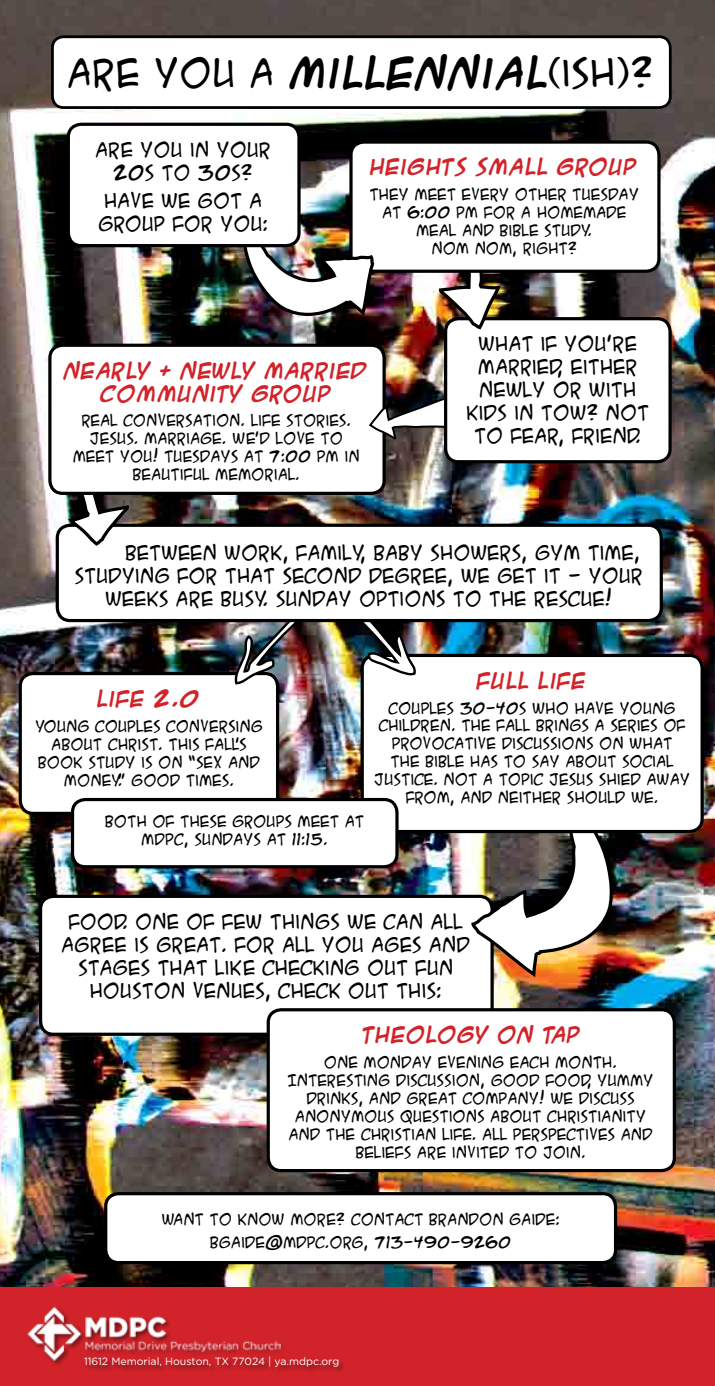
<style>
.page{position:relative;width:715px;height:1386px;background:#fff}
.page>*{position:absolute;margin:0;border:0;box-sizing:border-box;transform-origin:0 0}
.t1{font:37.1px "ACME Secret Agent";color:#000}
.t2{font:19.25px/23.1px "ACME Secret Agent";color:#000;text-align:center}
.t3{font:700 19.25px/23.1px "ACME Secret Agent";color:#d2232a;text-align:center}
.t4{font:15.05px/18px "ACME Secret Agent";color:#000;text-align:center}
.t5{font:10.5px "Gotham";color:#fff}
.s1{font-weight:700}
</style>
<div class="page">
<img style="left:0;top:0;width:714px;height:1288px">
<div style="left:52px;top:37px;width:617px;height:71px;background:#fff;border-radius:11px"></div>
<div style="left:51px;top:35px;width:620px;height:74px;border:3px solid #000;border-radius:11px"></div>
<div style="left:41px;top:896px;width:450px;height:138px;background:#fff;border-radius:13px"></div>
<div style="left:39px;top:895px;width:454px;height:141px;border:3px solid #000;border-radius:13px"></div>
<div style="left:268px;top:1010px;width:405px;height:161px;background:#fff;border-radius:13px"></div>
<div style="left:266px;top:1008px;width:409px;height:164px;border:3px solid #000;border-radius:13px"></div>
<img style="left:469px;top:833px;width:145px;height:147px">
<div style="left:20px;top:674px;width:257px;height:139px;background:#fff;border-radius:13px"></div>
<div style="left:19px;top:672px;width:260px;height:143px;border:3px solid #000;border-radius:13px"></div>
<div style="left:362px;top:655px;width:339px;height:177px;background:#fff;border-radius:13px"></div>
<div style="left:360px;top:654px;width:343px;height:179px;border:3px solid #000;border-radius:13px"></div>
<div style="left:72px;top:800px;width:324px;height:67px;background:#fff;border-radius:13px"></div>
<div style="left:71px;top:798px;width:327px;height:70px;border:3px solid #000;border-radius:13px"></div>
<img style="left:234px;top:622px;width:183px;height:64px">
<div style="left:57px;top:525px;width:603px;height:96px;background:#fff;border-radius:13px"></div>
<div style="left:56px;top:524px;width:606px;height:98px;border:3px solid #000;border-radius:13px"></div>
<svg style="left:58px;top:495px;width:71px;height:53px"></svg>
<div style="left:50px;top:345px;width:334px;height:148px;background:#fff;border-radius:13px"></div>
<div style="left:48px;top:344px;width:337px;height:151px;border:3px solid #000;border-radius:13px"></div>
<svg style="left:369px;top:389px;width:74px;height:51px"></svg>
<div style="left:445px;top:319px;width:224px;height:143px;background:#fff;border-radius:13px"></div>
<div style="left:443px;top:317px;width:228px;height:146px;border:3px solid #000;border-radius:13px"></div>
<img style="left:437px;top:273px;width:66px;height:58px">
<div style="left:351px;top:142px;width:307px;height:129px;background:#fff;border-radius:13px"></div>
<div style="left:349px;top:140px;width:311px;height:133px;border:3px solid #000;border-radius:13px"></div>
<img style="left:241px;top:207px;width:135px;height:112px">
<div style="left:68px;top:124px;width:231px;height:122px;background:#fff;border-radius:13px"></div>
<div style="left:67px;top:123px;width:233px;height:124px;border:3px solid #000;border-radius:13px"></div>
<div style="left:106px;top:1194px;width:509px;height:69px;background:#fff;border-radius:13px"></div>
<div style="left:104px;top:1192px;width:512px;height:72px;border:3px solid #000;border-radius:13px"></div>
<div style="left:0;top:1288px;width:714px;height:98px;background:#d2232a"></div>
<div style="left:26px;top:1306px;width:320px;height:69px;background:#000;opacity:.55"></div>
<img style="left:26px;top:1306px;width:254px;height:56px">
<h1 class="t1" style="left:67px;top:45px;width:587px">ARE YOU A <span class="s1">MILLENNIAL</span>(ISH)?</h1>
<p class="t2" style="left:95px;top:137px;width:177px">ARE YOU IN YOUR<br>20S TO 30S?</p>
<p class="t2" style="left:98px;top:188px;width:171px;text-align:left">HAVE WE GOT A<br>GROUP FOR YOU:</p>
<p class="t3" style="left:369px;top:155px;width:269px">HEIGHTS SMALL GROUP</p>
<p class="t4" style="left:369px;top:185px;width:271px">THEY MEET EVERY OTHER TUESDAY<br>AT 6:00 PM FOR A HOMEMADE<br>MEAL AND BIBLE STUDY.<br>NOM NOM, RIGHT?</p>
<p class="t3" style="left:63px;top:358px;width:305px">NEARLY &amp; NEWLY MARRIED<br>COMMUNITY GROUP</p>
<p class="t4" style="left:73px;top:411px;width:288px">REAL CONVERSATION. LIFE STORIES.<br>JESUS. MARRIAGE. WE’D LOVE TO<br>MEET YOU! TUESDAYS AT 7:00 PM IN<br>BEAUTIFUL MEMORIAL.</p>
<p class="t2" style="left:466px;top:332px;width:184px">WHAT IF YOU’RE<br>MARRIED, EITHER<br>NEWLY OR WITH<br>KIDS IN TOW? NOT<br>TO FEAR, FRIEND.</p>
<p class="t2" style="left:125px;top:541px;width:516px">BETWEEN WORK, FAMILY, BABY SHOWERS, GYM TIME,</p>
<p class="t2" style="left:74px;top:564px;width:569px">STUDYING FOR THAT SECOND DEGREE, WE GET IT - YOUR</p>
<p class="t2" style="left:105px;top:587px;width:508px">WEEKS ARE BUSY. SUNDAY OPTIONS TO THE RESCUE!</p>
<p class="t3" style="left:96px;top:686px;width:105px">LIFE 2.0</p>
<p class="t4" style="left:35px;top:717px;width:229px">YOUNG COUPLES CONVERSING<br>ABOUT CHRIST. THIS FALL’S<br>BOOK STUDY IS ON “SEX AND<br>MONEY.” GOOD TIMES.</p>
<p class="t4" style="left:105px;top:812px;width:260px">BOTH OF THESE GROUPS MEET AT<br>MDPC, SUNDAYS AT 11:15.</p>
<p class="t3" style="left:476px;top:668px;width:111px">FULL LIFE</p>
<p class="t4" style="left:373px;top:698px;width:317px">COUPLES 30-40S WHO HAVE YOUNG<br>CHILDREN. THE FALL BRINGS A SERIES OF<br>PROVOCATIVE DISCUSSIONS ON WHAT<br>THE BIBLE HAS TO SAY ABOUT SOCIAL<br>JUSTICE. NOT A TOPIC JESUS SHIED AWAY<br>FROM, AND NEITHER SHOULD WE.</p>
<p class="t2" style="left:61px;top:909px;width:410px">FOOD. ONE OF FEW THINGS WE CAN ALL<br>AGREE IS GREAT. FOR ALL YOU AGES AND<br>STAGES THAT LIKE CHECKING OUT FUN<br>HOUSTON VENUES, CHECK OUT THIS:</p>
<p class="t3" style="left:362px;top:1023px;width:220px">THEOLOGY ON TAP</p>
<p class="t4" style="left:287px;top:1053px;width:367px">ONE MONDAY EVENING EACH MONTH.<br>INTERESTING DISCUSSION, GOOD FOOD, YUMMY DRINKS, AND GREAT COMPANY! WE DISCUSS ANONYMOUS QUESTIONS ABOUT CHRISTIANITY AND THE CHRISTIAN LIFE. ALL PERSPECTIVES AND BELIEFS ARE INVITED TO JOIN.</p>
<p class="t4" style="left:161px;top:1207px;width:399px;line-height:22.8px">WANT TO KNOW MORE? CONTACT BRANDON GAIDE:<br>BGAIDE@MDPC.ORG, 713-490-9260</p>
<p class="t5" style="left:84px;top:1355px;width:256px">11612 Memorial, Houston, TX 77024 | ya.mdpc.org</p>
</div>
